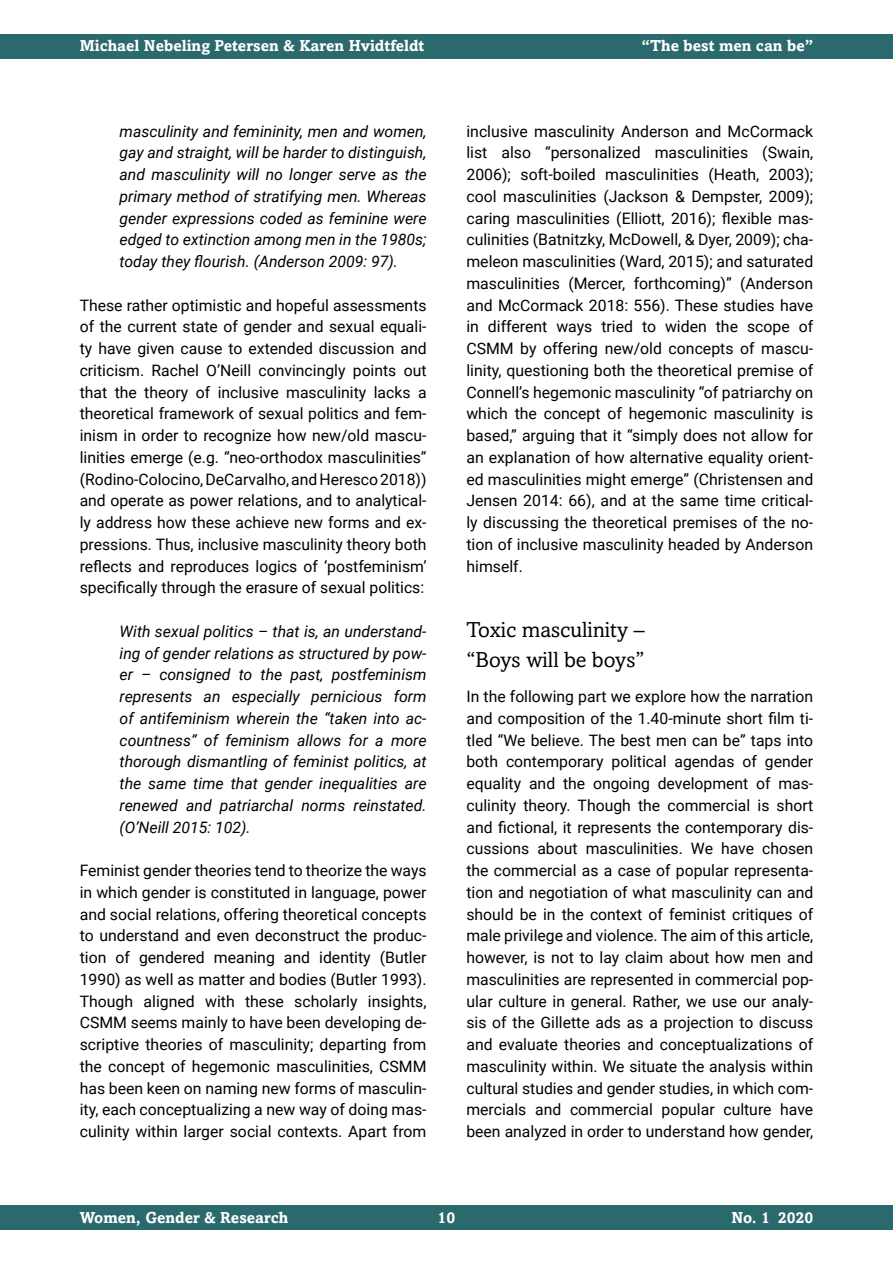
<style>
.page{position:relative;width:893px;height:1263px;background:#fff}
.page>*{position:absolute;margin:0;border:0;box-sizing:border-box;transform-origin:0 0}
.t1{font:21.75px/29.8px "Amasis MT Std";color:#000}
.t2{font:15.75px/21.8px "Roboto";color:#000;text-align:justify}
.t3{font:italic 15.75px/21.8px "Roboto";color:#000;text-align:justify}
.t4{font:700 15.75px "Amasis MT Std";color:#fff}
</style>
<div class="page">
<div style="left:0;top:1205px;width:893px;height:24px;background:#2b6a6c"></div>
<div style="left:0;top:34px;width:893px;height:24px;background:#2b6a6c"></div>
<p class="t4" style="left:80px;top:36px;width:346px">Michael Nebeling Petersen &amp; Karen Hvidtfeldt</p>
<p class="t3" style="left:120px;top:119px;width:308px">masculinity and femininity, men and women, gay and straight, will be harder to distinguish, and masculinity will no longer serve as the primary method of stratifying men. Whereas gender expressions coded as feminine were edged to extinction among men in the 1980s; today they flourish. (Anderson 2009: 97).</p>
<p class="t2" style="left:80px;top:294px;width:348px">These rather optimistic and hopeful assessments of the current state of gender and sexual equali&shy;ty have given cause to extended discussion and criticism. Rachel O’Neill convincingly points out that the theory of inclusive masculinity lacks a theoretical framework of sexual politics and fem&shy;inism in order to recognize how new/old mascu&shy;linities emerge (e.g. “neo-orthodox masculinities” (Rodino-Colocino, DeCarvalho, and Heresco 2018)) and operate as power relations, and to analytical&shy;ly address how these achieve new forms and ex&shy;pressions. Thus, inclusive masculinity theory both reflects and reproduces logics of ‘postfeminism’ specifically through the erasure of sexual politics:</p>
<p class="t3" style="left:120px;top:620px;width:308px">With sexual politics – that is, an understand&shy;ing of gender relations as structured by pow&shy;er – consigned to the past, postfeminism represents an especially pernicious form of antifeminism wherein the “taken into ac&shy;countness” of feminism allows for a more thorough dismantling of feminist politics, at the same time that gender inequalities are renewed and patriarchal norms reinstated. (O’Neill 2015: 102).</p>
<p class="t2" style="left:80px;top:859px;width:348px">Feminist gender theories tend to theorize the ways in which gender is constituted in language, power and social relations, offering theoretical concepts to understand and even deconstruct the produc&shy;tion of gendered meaning and identity (Butler 1990) as well as matter and bodies (Butler 1993).<br>Though aligned with these scholarly insights, CSMM seems mainly to have been developing de&shy;scriptive theories of masculinity; departing from the concept of hegemonic masculinities, CSMM has been keen on naming new forms of masculin&shy;ity, each conceptualizing a new way of doing mas&shy;culinity within larger social contexts. Apart from</p>
<p class="t4" style="left:642px;top:36px;width:173px">“The best men can be”</p>
<p class="t2" style="left:466px;top:119px;width:348px">inclusive masculinity Anderson and McCormack list also “personalized masculinities (Swain, 2006); soft-boiled masculinities (Heath, 2003); cool masculinities (Jackson &amp; Dempster, 2009); caring masculinities (Elliott, 2016); flexible mas&shy;culinities (Batnitzky, McDowell, &amp; Dyer, 2009); cha&shy;meleon masculinities (Ward, 2015); and saturated masculinities (Mercer, forthcoming)” (Anderson and McCormack 2018: 556). These studies have in different ways tried to widen the scope of CSMM by offering new/old concepts of mascu&shy;linity, questioning both the theoretical premise of Connell’s hegemonic masculinity “of patriarchy on which the concept of hegemonic masculinity is based,” arguing that it “simply does not allow for an explanation of how alternative equality orient&shy;ed masculinities might emerge” (Christensen and Jensen 2014: 66), and at the same time critical&shy;ly discussing the theoretical premises of the no&shy;tion of inclusive masculinity headed by Anderson himself.</p>
<h1 class="t1" style="left:466px;top:614px;width:180px">Toxic masculinity – “Boys will be boys”</h1>
<p class="t2" style="left:466px;top:685px;width:348px">In the following part we explore how the narration and composition of the 1.40-minute short film ti&shy;tled “We believe. The best men can be” taps into both contemporary political agendas of gender equality and the ongoing development of mas&shy;culinity theory. Though the commercial is short and fictional, it represents the contemporary dis&shy;cussions about masculinities. We have chosen the commercial as a case of popular representa&shy;tion and negotiation of what masculinity can and should be in the context of feminist critiques of male privilege and violence. The aim of this article, however, is not to lay claim about how men and masculinities are represented in commercial pop&shy;ular culture in general. Rather, we use our analy&shy;sis of the Gillette ads as a projection to discuss and evaluate theories and conceptualizations of masculinity within. We situate the analysis within cultural studies and gender studies, in which com&shy;mercials and commercial popular culture have been analyzed in order to understand how gender,</p>
<p class="t4" style="left:80px;top:1208px;width:210px">Women, Gender &amp; Research</p>
<p class="t4" style="left:438px;top:1208px;width:19px">10</p>
<p class="t4" style="left:731px;top:1208px;width:83px">No. 1 2020</p>
</div>
